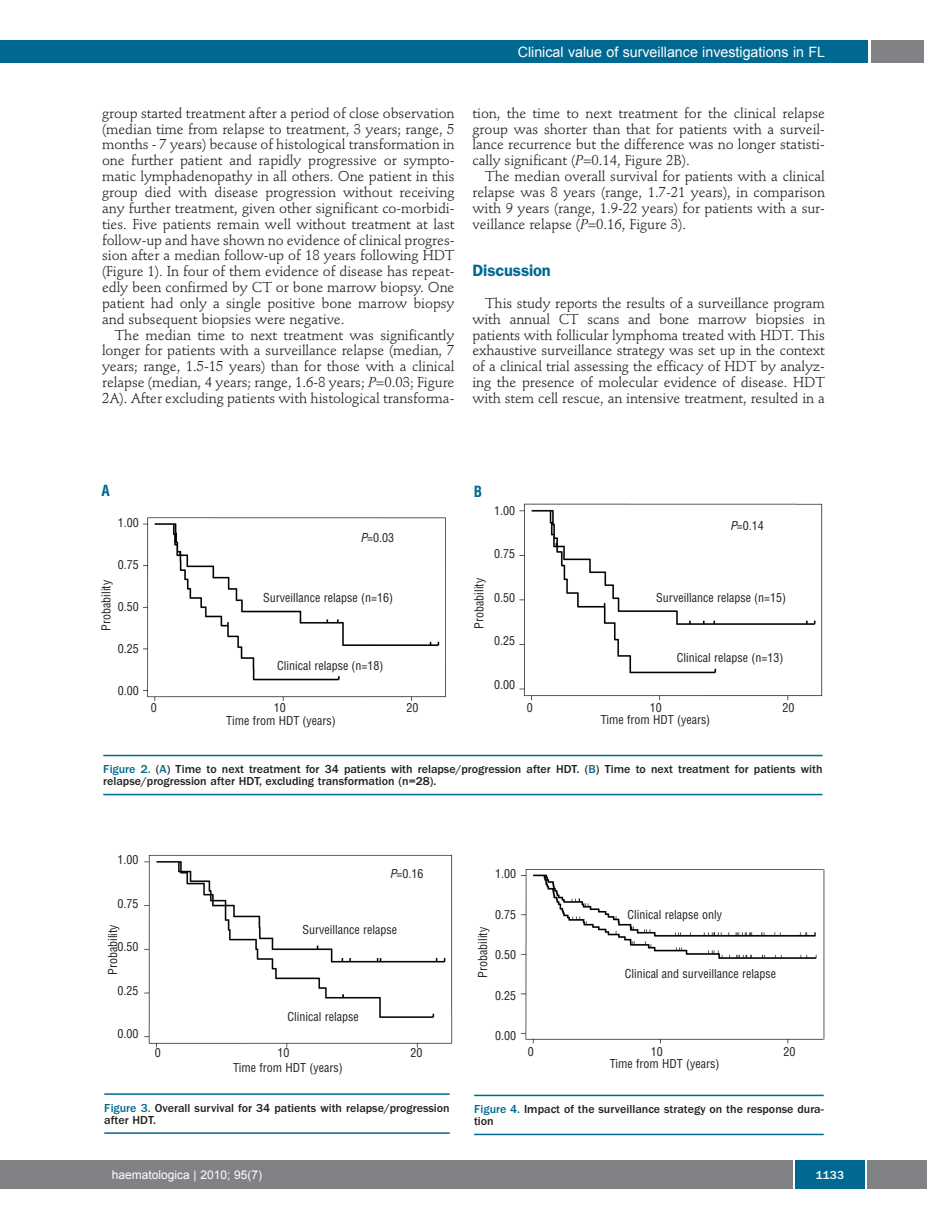
<style>
.page{position:relative;width:927px;height:1225px;background:#fff}
.page>*{position:absolute;margin:0;border:0;box-sizing:border-box;transform-origin:0 0}
.t1{font:600 16.5px "Franklin Gothic";letter-spacing:-.01em;color:#006991}
.t2{font:700 condensed 15px "Helvetica";color:#006991}
.t3{font:14.25px/15.9px "Stempel Schneidler";letter-spacing:-.005em;color:#231f20;text-align:justify}
.t4{font:14.25px "Arial";color:#fff}
.t5{font:condensed 12px "Helvetica";color:#231f20}
.t6{font:500 12px/12px "Franklin Gothic";color:#231f20}
.t7{font:12px "Arial";color:#fff}
.t8{font:500 12px "Franklin Gothic";color:#fff}
.s1{font-style:italic}
.s2{color:#006991}
</style>
<div class="page">
<div style="left:871px;top:40px;width:52px;height:22px;background:#808285"></div>
<div style="left:18px;top:40px;width:849px;height:22px;background:#006991"></div>
<div style="left:17px;top:1160px;width:910px;height:28px;background:#808285"></div>
<div style="left:795px;top:1160px;width:70px;height:28px;background:#006991"></div>
<hr style="left:793px;top:1160px;width:2px;height:28px;background:#fff">
<hr style="left:865px;top:1160px;width:2px;height:28px;background:#fff">
<div style="left:0;top:40px;width:19px;height:22px;background:#006991"></div>
<div style="left:0;top:1160px;width:18px;height:28px;background:#808285"></div>
<img style="left:143px;top:503px;width:680px;height:198px">
<hr style="left:103px;top:755px;width:719px;height:1px;background:#006991">
<hr style="left:103px;top:794px;width:719px;height:1px;background:#006991">
<hr style="left:104px;top:1093px;width:346px;height:1px;background:#006991">
<hr style="left:104px;top:1132px;width:346px;height:1px;background:#006991">
<hr style="left:474px;top:1094px;width:350px;height:2px;background:#006991">
<hr style="left:474px;top:1133px;width:350px;height:2px;background:#006991">
<img style="left:144px;top:855px;width:309px;height:193px">
<img style="left:520px;top:869px;width:305px;height:175px">
<p class="t4" style="left:518px;top:44px;width:309px">Clinical value of surveillance investigations in FL</p>
<p class="t3" style="left:102px;top:106px;width:354px">group started treatment after a period of close observation (median time from relapse to treatment, 3 years; range, 5 months - 7 years) because of histological transformation in one further patient and rapidly progressive or sympto&shy;matic lymphadenopathy in all others. One patient in this group died with disease progression without receiving any further treatment, given other significant co-morbidi&shy;ties. Five patients remain well without treatment at last follow-up and have shown no evidence of clinical progres&shy;sion after a median follow-up of 18 years following HDT (Figure 1). In four of them evidence of disease has repeat&shy;edly been confirmed by CT or bone marrow biopsy. One patient had only a single positive bone marrow biopsy and subsequent biopsies were negative.</p>
<p class="t3" style="left:102px;top:328px;width:354px;text-indent:13px">The median time to next treatment was significantly longer for patients with a surveillance relapse (median, 7 years; range, 1.5-15 years) than for those with a clinical relapse (median, 4 years; range, 1.6-8 years; <span class="s1">P</span>=0.03; Figure 2A). After excluding patients with histological transforma-</p>
<p class="t3" style="left:472px;top:106px;width:354px">tion, the time to next treatment for the clinical relapse group was shorter than that for patients with a surveil&shy;lance recurrence but the difference was no longer statisti&shy;cally significant (<span class="s1">P</span>=0.14, Figure 2B).</p>
<p class="t3" style="left:472px;top:170px;width:354px;text-indent:13px">The median overall survival for patients with a clinical relapse was 8 years (range, 1.7-21 years), in comparison with 9 years (range, 1.9-22 years) for patients with a sur&shy;veillance relapse (<span class="s1">P</span>=0.16, Figure 3).</p>
<p class="t1" style="left:472px;top:265px;width:80px">Discussion</p>
<p class="t3" style="left:472px;top:296px;width:354px;text-indent:13px">This study reports the results of a surveillance program with annual CT scans and bone marrow biopsies in patients with follicular lymphoma treated with HDT. This exhaustive surveillance strategy was set up in the context of a clinical trial assessing the efficacy of HDT by analyz&shy;ing the presence of molecular evidence of disease. HDT with stem cell rescue, an intensive treatment, resulted in a</p>
<p class="t2" style="left:102px;top:482px;width:10px">A</p>
<p class="t2" style="left:474px;top:483px;width:10px">B</p>
<p class="t5" style="left:360px;top:531px;width:35px"><span class="s1">P</span>=0.03</p>
<p class="t5" style="left:118px;top:516px;width:22px">1.00</p>
<p class="t5" style="left:118px;top:558px;width:22px">0.75</p>
<p class="t5" style="left:118px;top:600px;width:22px">0.50</p>
<p class="t5" style="left:118px;top:642px;width:22px">0.25</p>
<p class="t5" style="left:118px;top:684px;width:22px">0.00</p>
<p class="t5" style="left:472px;top:628px;width:52px;rotate:-90deg">Probability</p>
<p class="t5" style="left:99px;top:630px;width:52px;rotate:-90deg">Probability</p>
<p class="t5" style="left:263px;top:590px;width:132px">Surveillance relapse (n=16)</p>
<p class="t5" style="left:277px;top:659px;width:108px">Clinical relapse (n=18)</p>
<p class="t5" style="left:151px;top:700px;width:7px">0</p>
<p class="t5" style="left:274px;top:700px;width:13px">10</p>
<p class="t5" style="left:406px;top:700px;width:13px">20</p>
<p class="t5" style="left:226px;top:714px;width:111px">Time from HDT (years)</p>
<p class="t5" style="left:494px;top:503px;width:22px">1.00</p>
<p class="t5" style="left:494px;top:547px;width:22px">0.75</p>
<p class="t5" style="left:494px;top:590px;width:22px">0.50</p>
<p class="t5" style="left:494px;top:634px;width:22px">0.25</p>
<p class="t5" style="left:494px;top:677px;width:22px">0.00</p>
<p class="t5" style="left:730px;top:519px;width:35px"><span class="s1">P</span>=0.14</p>
<p class="t5" style="left:656px;top:590px;width:132px">Surveillance relapse (n=15)</p>
<p class="t5" style="left:677px;top:651px;width:108px">Clinical relapse (n=13)</p>
<p class="t5" style="left:527px;top:700px;width:7px">0</p>
<p class="t5" style="left:650px;top:700px;width:13px">10</p>
<p class="t5" style="left:782px;top:700px;width:13px">20</p>
<p class="t5" style="left:601px;top:712px;width:111px">Time from HDT (years)</p>
<p class="t6" style="left:103px;top:764px;width:721px"><span class="s2">Figure 2.</span> (<span class="s2">A</span>) Time to next treatment for 34 patients with relapse/progression after HDT. (<span class="s2">B</span>) Time to next treatment for patients with relapse/progression after HDT, excluding transformation (n=28).</p>
<p class="t5" style="left:118px;top:853px;width:22px">1.00</p>
<p class="t5" style="left:118px;top:896px;width:22px">0.75</p>
<p class="t5" style="left:118px;top:940px;width:22px">0.50</p>
<p class="t5" style="left:118px;top:983px;width:22px">0.25</p>
<p class="t5" style="left:118px;top:1027px;width:22px">0.00</p>
<p class="t5" style="left:390px;top:867px;width:35px"><span class="s1">P</span>=0.16</p>
<p class="t5" style="left:495px;top:867px;width:22px">1.00</p>
<p class="t5" style="left:495px;top:907px;width:22px">0.75</p>
<p class="t5" style="left:495px;top:948px;width:22px">0.50</p>
<p class="t5" style="left:495px;top:988px;width:22px">0.25</p>
<p class="t5" style="left:495px;top:1029px;width:22px">0.00</p>
<p class="t5" style="left:106px;top:975px;width:52px;rotate:-90deg">Probability</p>
<p class="t5" style="left:476px;top:977px;width:52px;rotate:-90deg">Probability</p>
<p class="t5" style="left:302px;top:923px;width:96px">Surveillance relapse</p>
<p class="t5" style="left:287px;top:1009px;width:73px">Clinical relapse</p>
<p class="t5" style="left:627px;top:907px;width:96px">Clinical relapse only</p>
<p class="t5" style="left:625px;top:967px;width:153px">Clinical and surveillance relapse</p>
<p class="t5" style="left:155px;top:1045px;width:7px">0</p>
<p class="t5" style="left:278px;top:1045px;width:13px">10</p>
<p class="t5" style="left:410px;top:1045px;width:13px">20</p>
<p class="t5" style="left:528px;top:1044px;width:7px">0</p>
<p class="t5" style="left:651px;top:1044px;width:13px">10</p>
<p class="t5" style="left:783px;top:1044px;width:13px">20</p>
<p class="t5" style="left:233px;top:1060px;width:111px">Time from HDT (years)</p>
<p class="t5" style="left:610px;top:1057px;width:111px">Time from HDT (years)</p>
<p class="t6" style="left:104px;top:1102px;width:347px"><span class="s2">Figure 3.</span> Overall survival for 34 patients with relapse/progression after HDT.</p>
<p class="t6" style="left:474px;top:1104px;width:351px"><span class="s2">Figure 4.</span> Impact of the surveillance strategy on the response dura&shy;tion</p>
<p class="t7" style="left:112px;top:1168px;width:152px">haematologica | 2010; 95(7)</p>
<p class="t8" style="left:816px;top:1171px;width:30px">1133</p>
</div>
